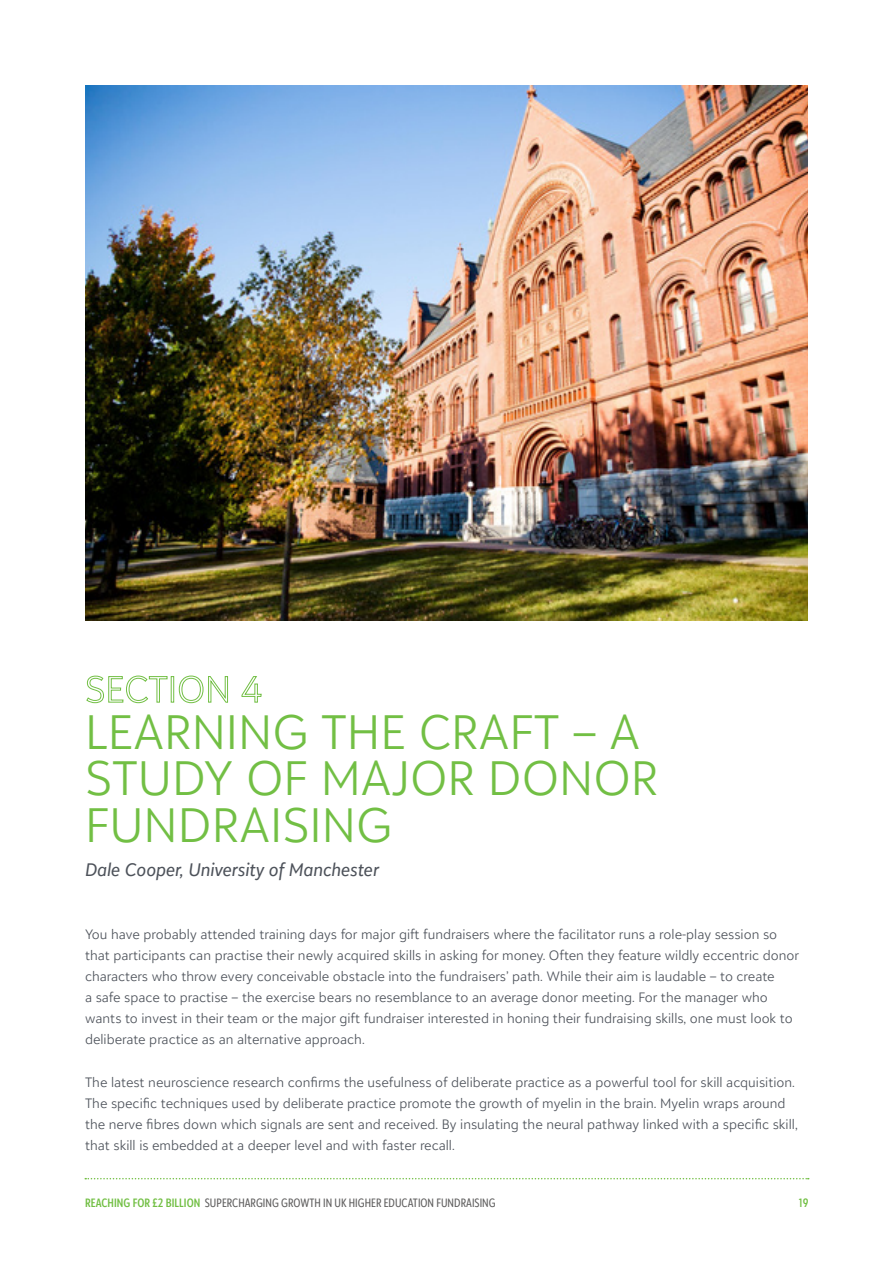
<style>
.page{position:relative;width:893px;height:1263px;background:#fff}
.page>*{position:absolute;margin:0;border:0;box-sizing:border-box;transform-origin:0 0}
.t1{font:300 48px/46.5px "Blackbaud Sans";color:#72bf44}
.t2{font:italic 18px "Blackbaud Sans";color:#4d525a}
.t3{font:300 13.5px/21px "Blackbaud Sans";color:#4d525a}
.t4{font:12px "Blackbaud Sans Condensed";color:#5f5e5e}
.t5{font:600 condensed 12px "Blackbaud Sans";color:#72bf44}
.s1{font-family:"Blackbaud Sans";font-weight:600;font-stretch:condensed;color:#72bf44}
</style>
<div class="page">
<svg style="left:85px;top:1178px;width:724px;height:1px"></svg>
<svg style="left:86px;top:675px;width:82px;height:28px"></svg>
<div style="left:171px;top:676px;width:3px;height:26px;border:1px solid #72bf44"></div>
<svg style="left:179px;top:675px;width:49px;height:28px"></svg>
<svg style="left:241px;top:676px;width:21px;height:27px"></svg>
<img style="left:85px;top:85px;width:723px;height:536px">
<h1 class="t1" style="left:85px;top:708px;width:575px">LEARNING THE CRAFT – A<br>STUDY OF MAJOR DONOR<br>FUNDRAISING</h1>
<h2 class="t2" style="left:85px;top:858px;width:295px">Dale Cooper, University of Manchester</h2>
<p class="t3" style="left:85px;top:924px;width:715px">You have probably attended training days for major gift fundraisers where the facilitator runs a role-play session so that participants can practise their newly acquired skills in asking for money. Often they feature wildly eccentric donor characters who throw every conceivable obstacle into the fundraisers’ path. While their aim is laudable – to create<br>a safe space to practise – the exercise bears no resemblance to an average donor meeting. For the manager who wants to invest in their team or the major gift fundraiser interested in honing their fundraising skills, one must look to deliberate practice as an alternative approach.</p>
<p class="t3" style="left:85px;top:1071px;width:714px">The latest neuroscience research confirms the usefulness of deliberate practice as a powerful tool for skill acquisition.<br>The specific techniques used by deliberate practice promote the growth of myelin in the brain. Myelin wraps around the nerve fibres down which signals are sent and received. By insulating the neural pathway linked with a specific skill, that skill is embedded at a deeper level and with faster recall.</p>
<p class="t4" style="left:85px;top:1195px;width:412px"><span class="s1">REACHING FOR £2 BILLION</span> SUPERCHARGING GROWTH IN UK HIGHER EDUCATION FUNDRAISING</p>
<p class="t5" style="left:799px;top:1195px;width:11px">19</p>
</div>
